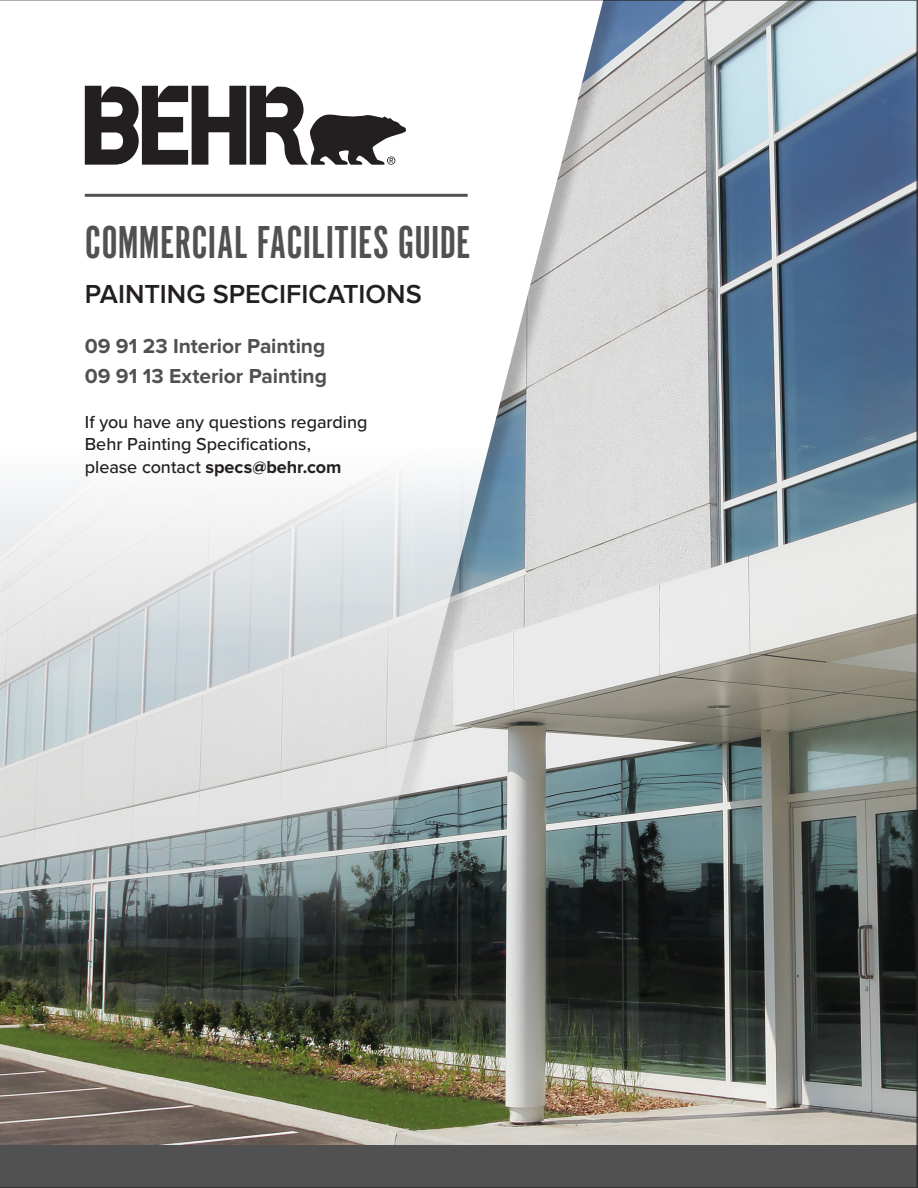
<style>
.page{position:relative;width:918px;height:1188px;background:#fff}
.page>*{position:absolute;margin:0;border:0;box-sizing:border-box;transform-origin:0 0}
.t1{font:48px "Alternate Got No 1 D";letter-spacing:.005em;color:#4f5250}
.t2{font:600 27px "Proxima Nova";color:#231f20}
.t3{font:700 21px "Proxima Nova";letter-spacing:-.005em;color:#4f5250}
.t4{font:500 18px/22.5px "Proxima Nova";letter-spacing:-.005em;color:#231f20}
.s1{font-weight:700}
</style>
<div class="page">
<img style="left:0;top:0;width:918px;height:1188px">
<p class="t1" style="left:85px;top:217px;width:387px">COMMERCIAL FACILITIES GUIDE</p>
<p class="t2" style="left:85px;top:282px;width:338px">PAINTING SPECIFICATIONS</p>
<p class="t3" style="left:85px;top:336px;width:242px">09 91 23 Interior Painting</p>
<p class="t3" style="left:85px;top:366px;width:244px">09 91 13 Exterior Painting</p>
<p class="t4" style="left:85px;top:410px;width:284px">If you have any questions regarding<br>Behr Painting Specifications, please contact <span class="s1">specs@behr.com</span></p>
</div>
